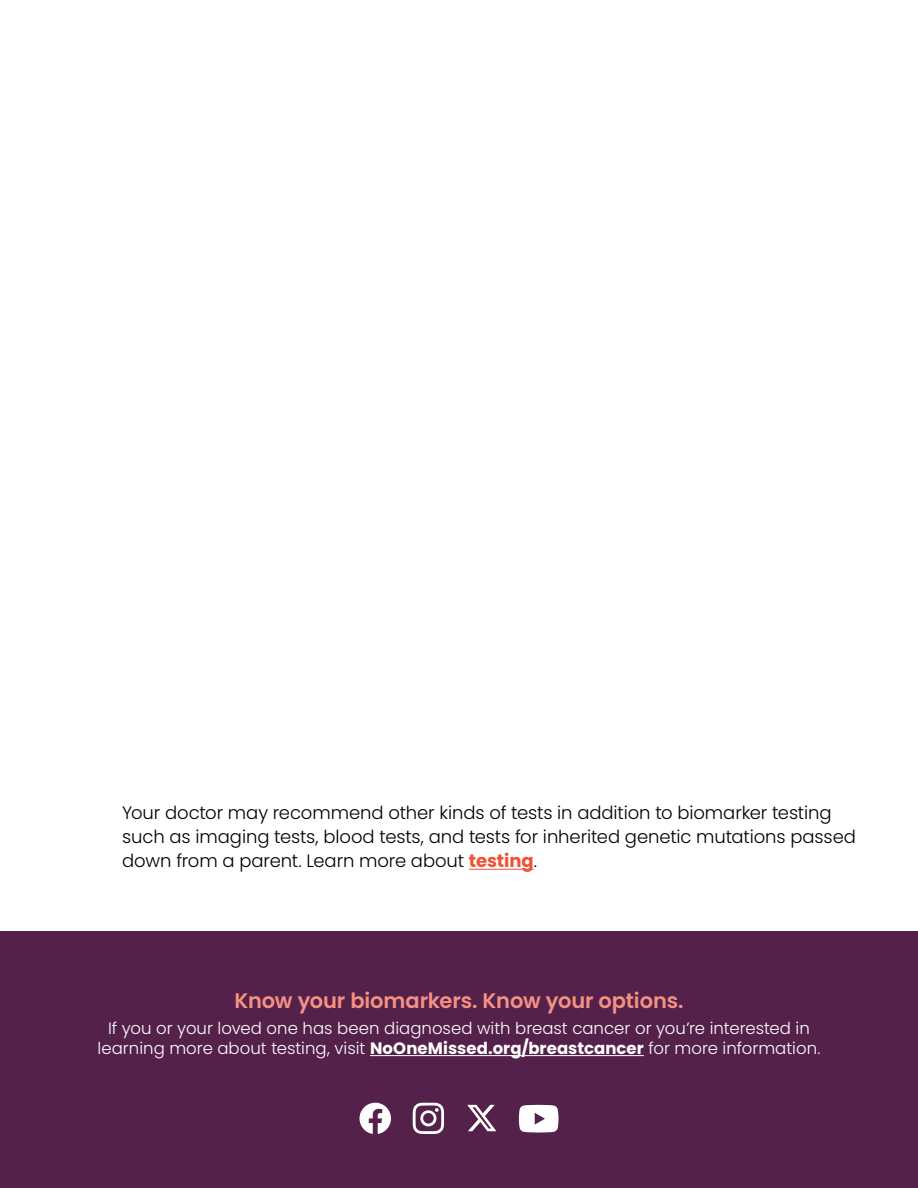
<style>
.page{position:relative;width:918px;height:1188px;background:#fff}
.page>*{position:absolute;margin:0;border:0;box-sizing:border-box;transform-origin:0 0}
.Body{font:600 21px "Poppins";letter-spacing:-.005em;color:#f59182}
.Body-2{font:300 18px/24px "Poppins";letter-spacing:-.005em;color:#000}
.Body-3{font:300 16.5px/19.8px "Poppins";letter-spacing:.005em;color:#fff;text-align:center}
.s1{font-weight:700;color:#f05236}
.s2{font-weight:700}
</style>
<div class="page">
<hr style="left:469px;top:869px;width:65px;height:1px;background:#f05236">
<div style="left:0;top:932px;width:918px;height:256px;background:#54214a"></div>
<hr style="left:370px;top:1055px;width:274px;height:1px;background:#fff">
<svg style="left:359px;top:1103px;width:32px;height:31px"></svg>
<svg style="left:413px;top:1103px;width:31px;height:31px"></svg>
<svg style="left:467px;top:1105px;width:29px;height:26px"></svg>
<svg style="left:519px;top:1105px;width:40px;height:28px"></svg>
<p class="Body-2" style="left:122px;top:801px;width:735px">Your doctor may recommend other kinds of tests in addition to biomarker testing such as imaging tests, blood tests, and tests for inherited genetic mutations passed down from a parent. Learn more about <span class="s1">testing</span>.</p>
<p class="Body" style="left:234px;top:988px;width:451px">Know your biomarkers. Know your options.</p>
<p class="Body-3" style="left:98px;top:1019px;width:724px">If you or your loved one has been diagnosed with breast cancer or you’re interested in learning more about testing, visit <span class="s2">NoOneMissed.org/breastcancer</span> for more information.</p>
</div>
